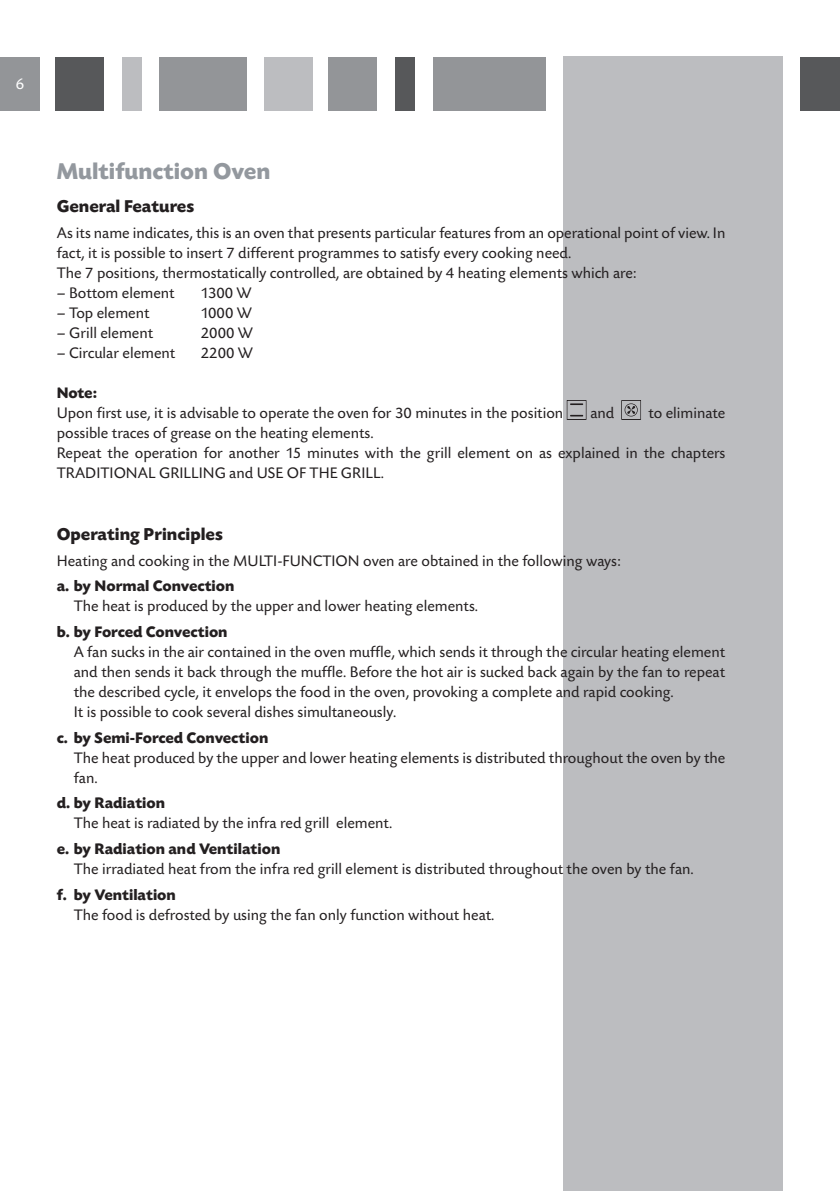
<style>
.page{position:relative;width:840px;height:1191px;background:#fff}
.page>*{position:absolute;margin:0;border:0;box-sizing:border-box;transform-origin:0 0}
.t1{font:700 24px "Today SBOP";color:#93989e}
.t2{font:700 18px "Today SBOP";color:#231f20}
.t3{font:16px/20px "Today SBOP";color:#231f20}
.t4{font:700 16px "Today SBOP";color:#231f20}
.t5{font:16px "Today SBOP";color:#fff}
</style>
<div class="page">
<div style="left:0;top:57px;width:40px;height:53px;background:#939598"></div>
<div style="left:56px;top:57px;width:48px;height:53px;background:#57585a"></div>
<div style="left:122px;top:57px;width:19px;height:53px;background:#bcbdc0"></div>
<div style="left:159px;top:57px;width:88px;height:53px;background:#939598"></div>
<div style="left:264px;top:57px;width:48px;height:53px;background:#bcbdc0"></div>
<div style="left:328px;top:57px;width:49px;height:53px;background:#939598"></div>
<div style="left:563px;top:57px;width:219px;height:1134px;background:#bcbdc0"></div>
<div style="left:395px;top:57px;width:19px;height:53px;background:#57585a"></div>
<div style="left:432px;top:57px;width:113px;height:53px;background:#939598"></div>
<div style="left:800px;top:57px;width:39px;height:53px;background:#57585a"></div>
<svg style="left:566px;top:400px;width:20px;height:20px"></svg>
<svg style="left:621px;top:400px;width:19px;height:20px"></svg>
<p class="t5" style="left:16px;top:75px;width:10px">6</p>
<h1 class="t1" style="left:57px;top:158px;width:215px">Multifunction Oven</h1>
<p class="t2" style="left:57px;top:196px;width:139px">General Features</p>
<p class="t3" style="left:57px;top:223px;width:669px">As its name indicates, this is an oven that presents particular features from an operational point of view. In fact, it is possible to insert 7 different programmes to satisfy every cooking need.<br>The 7 positions, thermostatically controlled, are obtained by 4 heating elements which are:</p>
<p class="t3" style="left:57px;top:283px;width:119px">– Bottom element</p>
<p class="t3" style="left:201px;top:283px;width:52px">1300 W</p>
<p class="t3" style="left:57px;top:303px;width:94px">– Top element</p>
<p class="t3" style="left:201px;top:303px;width:53px">1000 W</p>
<p class="t3" style="left:57px;top:323px;width:98px">– Grill element</p>
<p class="t3" style="left:201px;top:323px;width:54px">2000 W</p>
<p class="t3" style="left:57px;top:343px;width:120px">– Circular element</p>
<p class="t3" style="left:201px;top:343px;width:54px">2200 W</p>
<p class="t4" style="left:57px;top:384px;width:42px">Note:</p>
<p class="t3" style="left:57px;top:403px;width:508px">Upon first use, it is advisable to operate the oven for 30 minutes in the position</p>
<p class="t3" style="left:590px;top:403px;width:25px">and</p>
<p class="t3" style="left:648px;top:403px;width:78px">to eliminate</p>
<p class="t3" style="left:57px;top:423px;width:669px">possible traces of grease on the heating elements.<br>Repeat the operation for another 15 minutes with the grill element on as explained in the chapters<br>TRADITIONAL GRILLING and USE OF THE GRILL.</p>
<p class="t2" style="left:57px;top:524px;width:167px">Operating Principles</p>
<p class="t3" style="left:57px;top:551px;width:565px">Heating and cooking in the MULTI-FUNCTION oven are obtained in the following ways:</p>
<p class="t4" style="left:57px;top:577px;width:179px">a. by Normal Convection</p>
<p class="t3" style="left:74px;top:596px;width:405px">The heat is produced by the upper and lower heating elements.</p>
<p class="t4" style="left:57px;top:623px;width:172px">b. by Forced Convection</p>
<p class="t3" style="left:74px;top:642px;width:652px">A fan sucks in the air contained in the oven muffle, which sends it through the circular heating element and then sends it back through the muffle. Before the hot air is sucked back again by the fan to repeat the described cycle, it envelops the food in the oven, provoking a complete and rapid cooking.<br>It is possible to cook several dishes simultaneously.</p>
<p class="t4" style="left:57px;top:728px;width:213px">c. by Semi-Forced Convection</p>
<p class="t3" style="left:74px;top:748px;width:652px">The heat produced by the upper and lower heating elements is distributed throughout the oven by the fan.</p>
<p class="t4" style="left:57px;top:794px;width:110px">d. by Radiation</p>
<p class="t3" style="left:74px;top:813px;width:320px">The heat is radiated by the infra red grill element.</p>
<p class="t4" style="left:57px;top:840px;width:225px">e. by Radiation and Ventilation</p>
<p class="t3" style="left:74px;top:859px;width:621px">The irradiated heat from the infra red grill element is distributed throughout the oven by the fan.</p>
<p class="t4" style="left:57px;top:885px;width:121px">f. by Ventilation</p>
<p class="t3" style="left:74px;top:905px;width:422px">The food is defrosted by using the fan only function without heat.</p>
</div>
